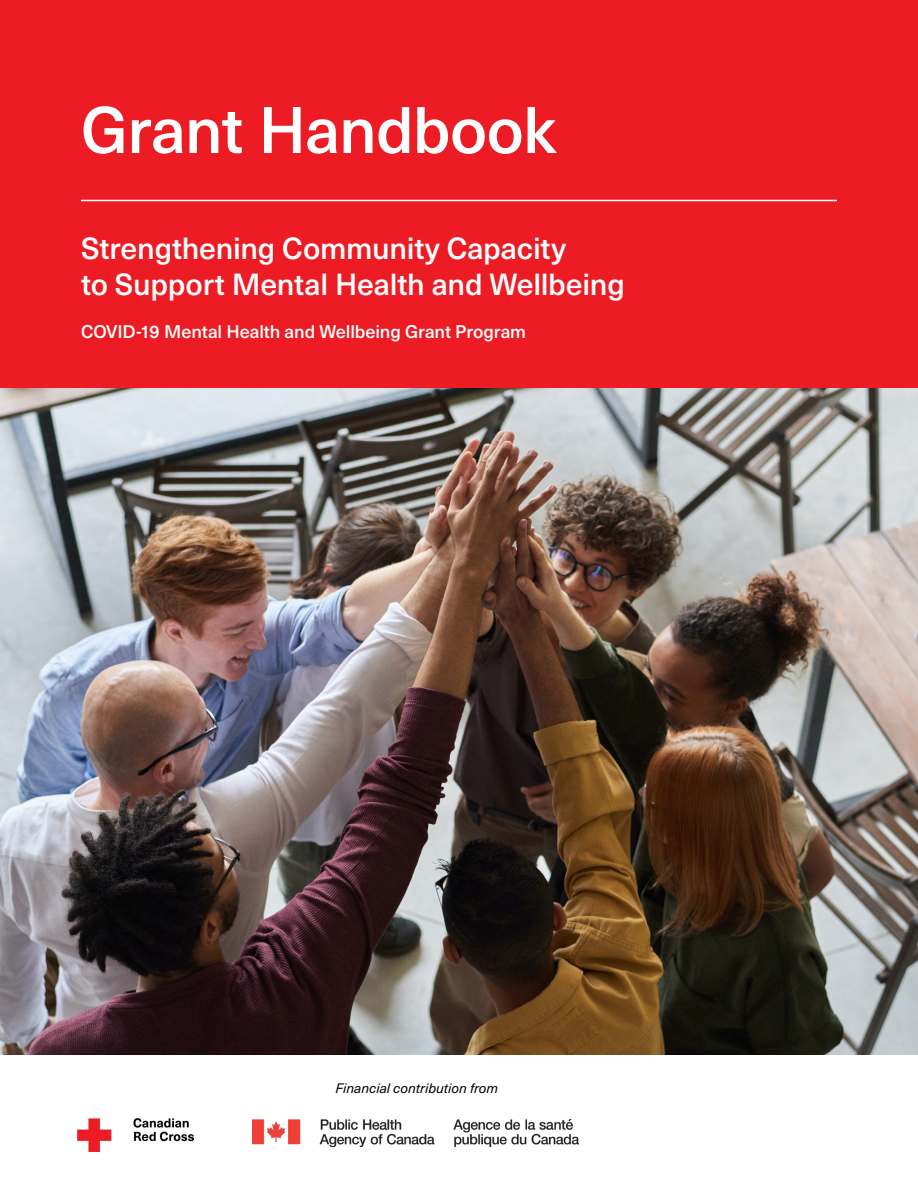
<style>
.page{position:relative;width:918px;height:1188px;background:#fff}
.page>*{position:absolute;margin:0;border:0;box-sizing:border-box;transform-origin:0 0}
.Title_H{font:500 64.5px "Neue Haas Unica W1 G";letter-spacing:-.015em;color:#fff}
.Subtitle{font:500 30px/36px "Neue Haas Unica W1 G";letter-spacing:-.01em;color:#fff}
.Title_Note{font:500 18px "Neue Haas Unica W1 G";letter-spacing:-.01em;color:#fff}
.Cover_Note{font:italic 13.5px "Neue Haas Unica W1 G";color:#000}
</style>
<div class="page">
<div style="left:0;top:0;width:918px;height:445px;background:#ed1c24"></div>
<hr style="left:81px;top:200px;width:756px;height:1px;background:#fff">
<img style="left:0;top:389px;width:918px;height:665px">
<img style="left:78px;top:1118px;width:115px;height:33px">
<img style="left:253px;top:1120px;width:326px;height:27px">
<h1 class="Title_H" style="left:81px;top:82px;width:477px">Grant Handbook</h1>
<h2 class="Subtitle" style="left:81px;top:229px;width:545px">Strengthening Community Capacity<br>to Support Mental Health and Wellbeing</h2>
<h3 class="Title_Note" style="left:81px;top:318px;width:447px">COVID-19 Mental Health and Wellbeing Grant Program</h3>
<p class="Cover_Note" style="left:335px;top:1078px;width:164px">Financial contribution from</p>
</div>
